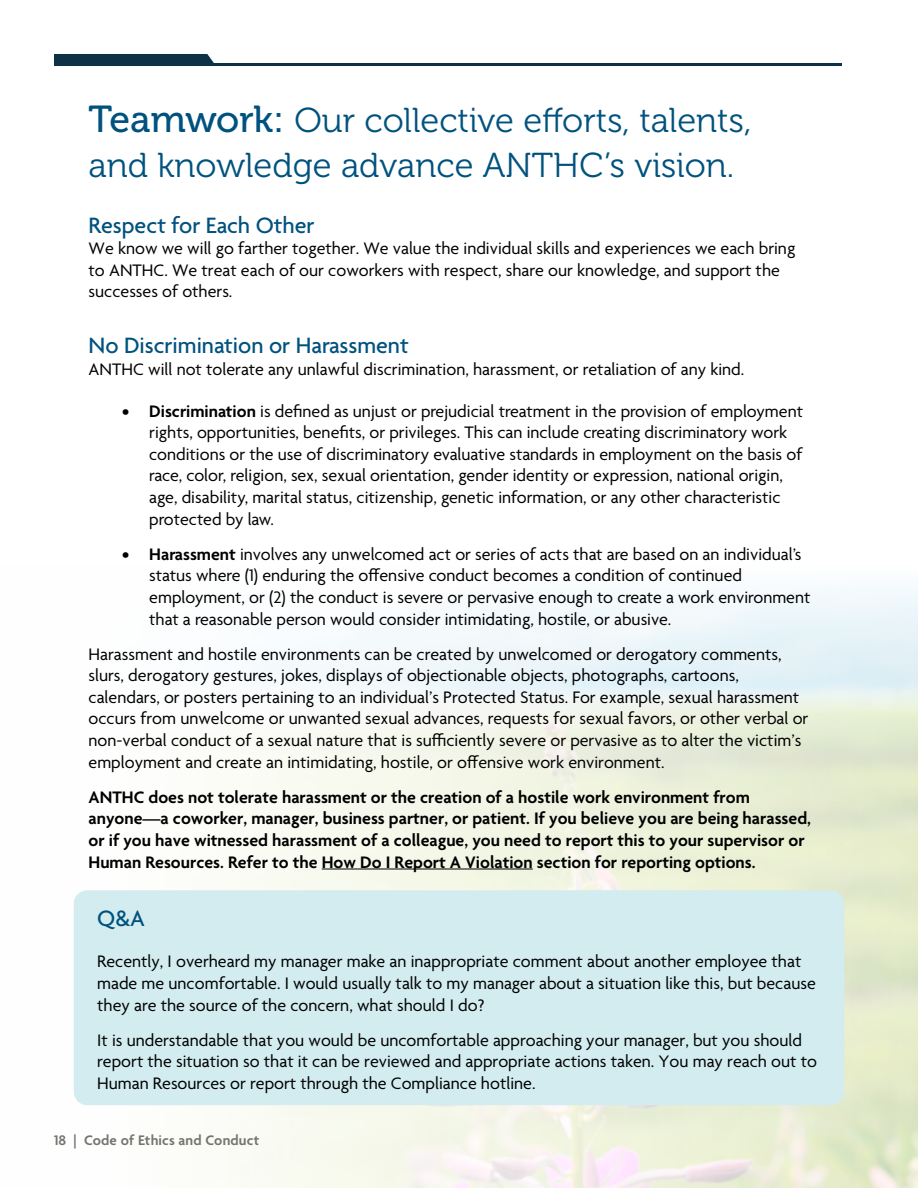
<style>
.page{position:relative;width:918px;height:1188px;background:#fff}
.page>*{position:absolute;margin:0;border:0;box-sizing:border-box;transform-origin:0 0}
.Paragraph_Header{font:34.5px/45px "Museo 300";color:#00527e}
.Paragraph_SubHeader{font:500 24px "Agenda";color:#00527e}
.Body_Copy{font:18px/21.6px "Agenda";color:#000}
.Body_Copy-2{font:600 18px/21.6px "Agenda";color:#000}
.Paragraph_SubHeader-2{font:18px/21.6px "Agenda";color:#000}
.t1{font:600 15px "Agenda";letter-spacing:.01em;color:#76746f}
.s1{font-family:"Museo 500";font-size:37.5px}
.s2{font-weight:600}
</style>
<div class="page">
<hr style="left:54px;top:63px;width:788px;height:3px;background:#0d3147">
<svg style="left:54px;top:54px;width:160px;height:9px"></svg>
<div style="left:74px;top:890px;width:770px;height:215px;background:#d2ecef;border-radius:14px"></div>
<hr style="left:322px;top:869px;width:211px;height:1px;background:#000">
<p class="Paragraph_Header" style="left:89px;top:98px;width:664px"><span class="s1">Teamwork:</span> Our collective efforts, talents, and knowledge advance ANTHC’s vision.</p>
<p class="Paragraph_SubHeader" style="left:89px;top:212px;width:227px">Respect for Each Other</p>
<p class="Paragraph_SubHeader-2" style="left:89px;top:239px;width:708px">We know we will go farther together. We value the individual skills and experiences we each bring to ANTHC. We treat each of our coworkers with respect, share our knowledge, and support the successes of others.</p>
<p class="Paragraph_SubHeader" style="left:89px;top:333px;width:322px">No Discrimination or Harassment</p>
<p class="Paragraph_SubHeader-2" style="left:89px;top:359px;width:657px">ANTHC will not tolerate any unlawful discrimination, harassment, or retaliation of any kind.</p>
<p class="Body_Copy" style="left:149px;top:401px;width:655px;text-indent:-27px"><span class="s2">• Discrimination</span> is defined as unjust or prejudicial treatment in the provision of employment rights, opportunities, benefits, or privileges. This can include creating discriminatory work conditions or the use of discriminatory evaluative standards in employment on the basis of race, color, religion, sex, sexual orientation, gender identity or expression, national origin, age, disability, marital status, citizenship, genetic information, or any other characteristic protected by law.</p>
<p class="Body_Copy" style="left:149px;top:544px;width:663px;text-indent:-27px"><span class="s2">• Harassment</span> involves any unwelcomed act or series of acts that are based on an individual’s status where (1) enduring the offensive conduct becomes a condition of continued employment, or (2) the conduct is severe or pervasive enough to create a work environment that a reasonable person would consider intimidating, hostile, or abusive.</p>
<p class="Body_Copy" style="left:89px;top:644px;width:721px">Harassment and hostile environments can be created by unwelcomed or derogatory comments, slurs, derogatory gestures, jokes, displays of objectionable objects, photographs, cartoons, calendars, or posters pertaining to an individual’s Protected Status. For example, sexual harassment occurs from unwelcome or unwanted sexual advances, requests for sexual favors, or other verbal or non-verbal conduct of a sexual nature that is sufficiently severe or pervasive as to alter the victim’s employment and create an intimidating, hostile, or offensive work environment.</p>
<p class="Body_Copy-2" style="left:89px;top:787px;width:724px">ANTHC does not tolerate harassment or the creation of a hostile work environment from anyone—a coworker, manager, business partner, or patient. If you believe you are being harassed, or if you have witnessed harassment of a colleague, you need to report this to your supervisor or Human Resources. Refer to the How Do I Report A Violation section for reporting options.</p>
<p class="Paragraph_SubHeader" style="left:97px;top:905px;width:49px">Q&amp;A</p>
<p class="Body_Copy" style="left:97px;top:952px;width:720px">Recently, I overheard my manager make an inappropriate comment about another employee that made me uncomfortable. I would usually talk to my manager about a situation like this, but because they are the source of the concern, what should I do?</p>
<p class="Body_Copy" style="left:97px;top:1030px;width:721px">It is understandable that you would be uncomfortable approaching your manager, but you should report the situation so that it can be reviewed and appropriate actions taken. You may reach out to<br>Human Resources or report through the Compliance hotline.</p>
<p class="t1" style="left:54px;top:1132px;width:207px">18 | Code of Ethics and Conduct</p>
</div>
